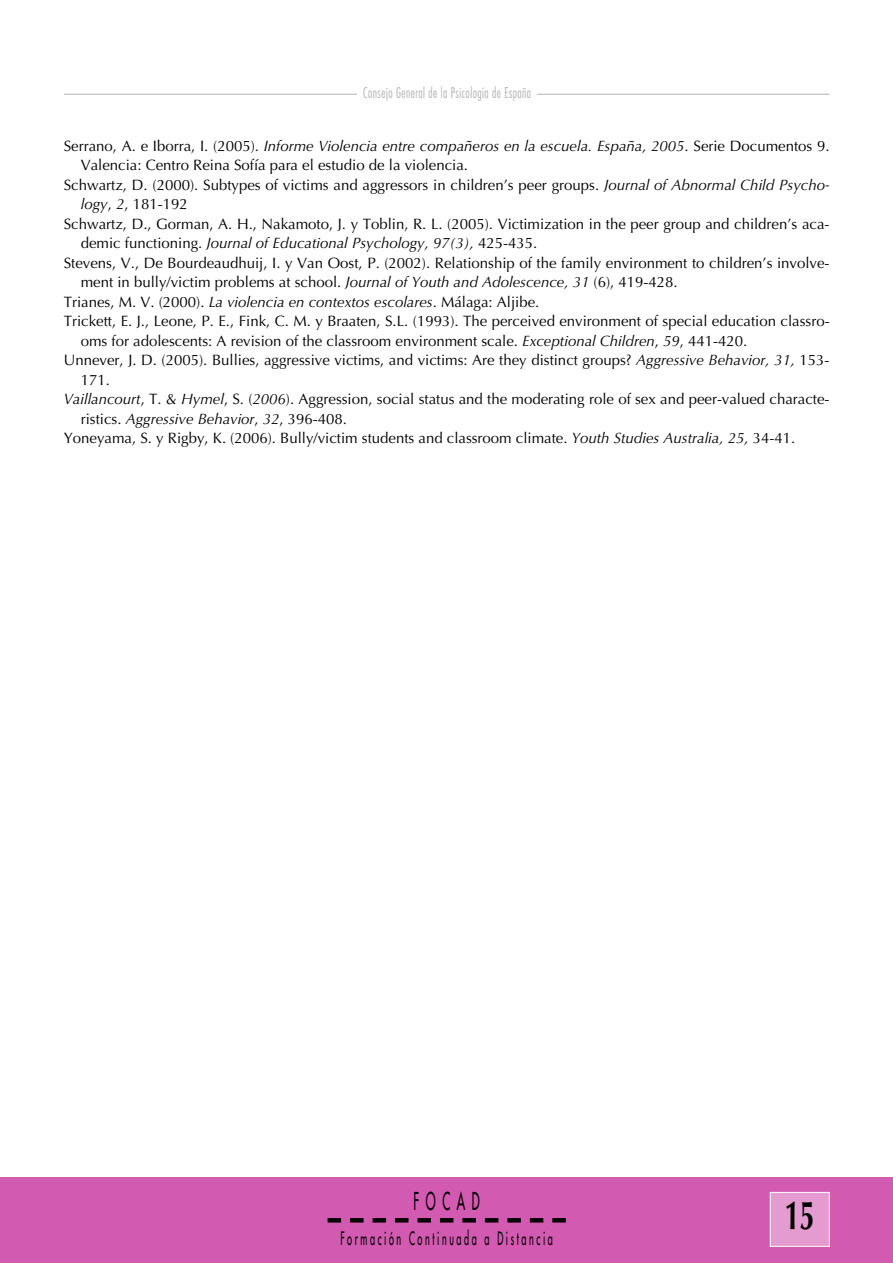
<style>
.page{position:relative;width:893px;height:1263px;background:#fff}
.page>*{position:absolute;margin:0;border:0;box-sizing:border-box;transform-origin:0 0}
.t1{font:700 40.5px "Optima";color:#000;scale:.67 1}
.t2{font:24px "Futura";letter-spacing:.55em;color:#000;scale:.5 1}
.t3{font:18px "Futura";letter-spacing:.29em;color:#000;scale:.5 1}
.t4{font:15px "Optima";color:#000}
.t5{font:italic 15px "Optima";color:#000}
.t6{font:300 condensed 14.4px "Futura";letter-spacing:.04em;color:#b3b3b3;scale:.83 1}
.s1{font-style:normal}
.s2{font-style:italic}
</style>
<div class="page">
<hr style="left:64px;top:94px;width:765px;height:1px;background:#b3b3b3">
<div style="left:0;top:1178px;width:892px;height:85px;background:#d25ab0"></div>
<div style="left:357px;top:85px;width:180px;height:37px;background:#fff"></div>
<div style="left:770px;top:1193px;width:59px;height:53px;background:#e49cd0"></div>
<div style="left:770px;top:1192px;width:59px;height:55px;border:1px solid #fff"></div>
<svg style="left:341px;top:1218px;width:203px;height:5px"></svg>
<div style="left:327px;top:1218px;width:14px;height:5px;background:#000"></div>
<div style="left:552px;top:1218px;width:14px;height:5px;background:#000"></div>
<p class="t6" style="left:363px;top:87px;width:204px">Consejo General de la Psicología de España</p>
<p class="t5" style="left:64px;top:139px;width:767px"><span class="s1">Serrano, A. e Iborra, I. (2005).</span> Informe Violencia entre compañeros en la escuela. España, 2005<span class="s1">. Serie Documentos 9.</span></p>
<p class="t4" style="left:81px;top:159px;width:388px">Valencia: Centro Reina Sofía para el estudio de la violencia.</p>
<p class="t4" style="left:64px;top:178px;width:767px">Schwartz, D. (2000). Subtypes of victims and aggressors in children’s peer groups. <span class="s2">Journal of Abnormal Child Psycho-</span></p>
<p class="t4" style="left:81px;top:198px;width:108px"><span class="s2">logy</span>, <span class="s2">2</span>, 181-192</p>
<p class="t4" style="left:64px;top:217px;width:767px">Schwartz, D., Gorman, A. H., Nakamoto, J. y Toblin, R. L. (2005). Victimization in the peer group and children’s aca-</p>
<p class="t5" style="left:81px;top:237px;width:458px"><span class="s1">demic functioning.</span> Journal of Educational Psychology, 97(3), <span class="s1">425-435.</span></p>
<p class="t4" style="left:64px;top:256px;width:767px">Stevens, V., De Bourdeaudhuij, I. y Van Oost, P. (2002). Relationship of the family environment to children’s involve-</p>
<p class="t4" style="left:81px;top:276px;width:598px">ment in bully/victim problems at school. <span class="s2">Journal of Youth and Adolescence, 31</span> (6), 419-428.</p>
<p class="t4" style="left:64px;top:295px;width:477px">Trianes, M. V. (2000). <span class="s2">La violencia en contextos escolares</span>. Málaga: Aljibe.</p>
<p class="t4" style="left:64px;top:315px;width:767px">Trickett, E. J., Leone, P. E., Fink, C. M. y Braaten, S.L. (1993). The perceived environment of special education classro-</p>
<p class="t4" style="left:81px;top:334px;width:668px">oms for adolescents: A revision of the classroom environment scale. <span class="s2">Exceptional Children</span>, <span class="s2">59</span>, 441-420.</p>
<p class="t4" style="left:64px;top:354px;width:767px">Unnever, J. D. (2005). Bullies, aggressive victims, and victims: Are they distinct groups? <span class="s2">Aggressive Behavior, 31,</span> 153-</p>
<p class="t4" style="left:81px;top:373px;width:31px">171.</p>
<p class="t4" style="left:64px;top:393px;width:767px"><span class="s2">Vaillancourt</span>, T. &amp; <span class="s2">Hymel</span>, S. (<span class="s2">2006</span>). Aggression, social status and the moderating role of sex and peer-valued characte-</p>
<p class="t5" style="left:81px;top:412px;width:268px"><span class="s1">ristics.</span> Aggressive Behavior<span class="s1">,</span> 32<span class="s1">, 396-408.</span></p>
<p class="t4" style="left:64px;top:432px;width:733px">Yoneyama, S. y Rigby, K. (2006). Bully/victim students and classroom climate. <span class="s2">Youth Studies Australia, 25,</span> 34-41.</p>
<h2 class="t2" style="left:413px;top:1189px;width:134px">FOCAD</h2>
<p class="t3" style="left:340px;top:1230px;width:426px">Formación Continuada a Distancia</p>
<h1 class="t1" style="left:784px;top:1199px;width:46px">15</h1>
</div>
